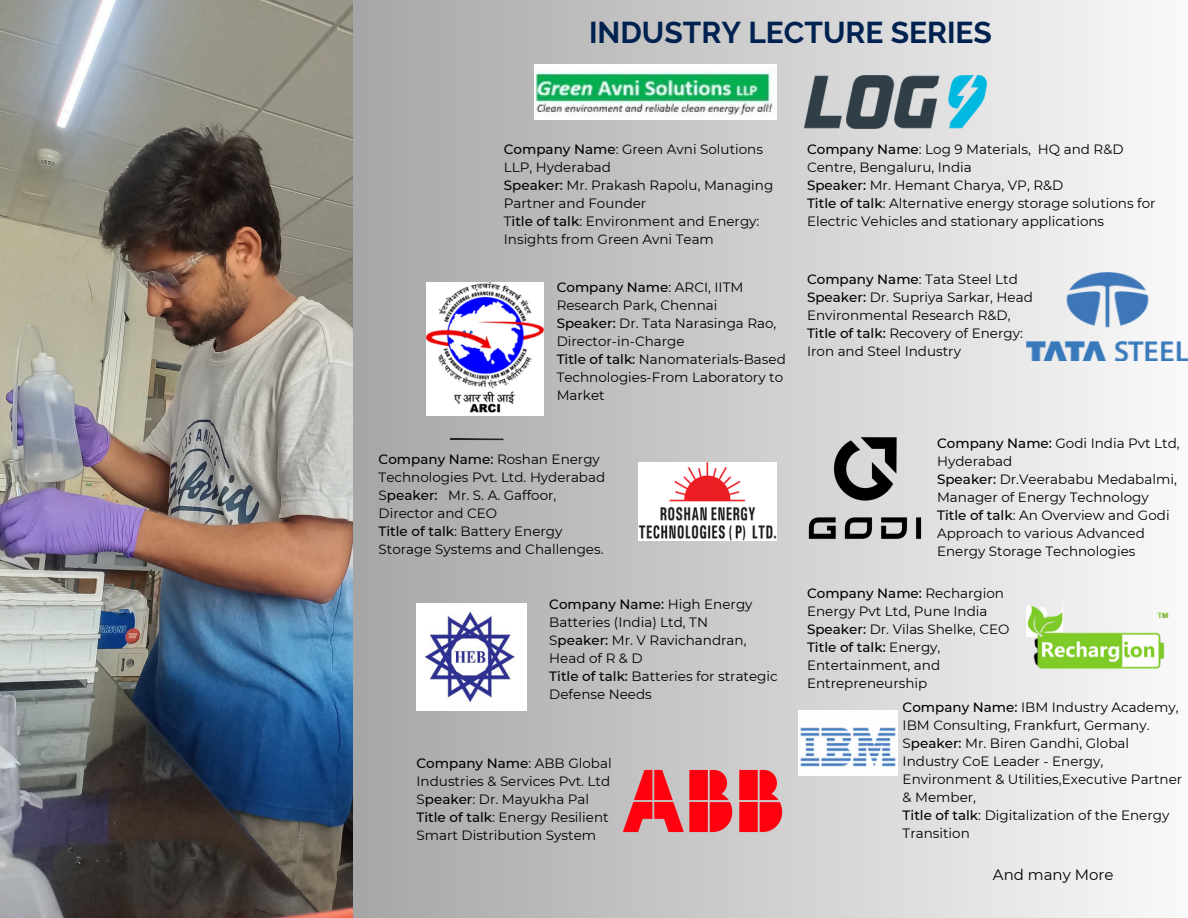
<style>
.page{position:relative;width:1188px;height:918px;background:#fff}
.page>*{position:absolute;margin:0;border:0;box-sizing:border-box;transform-origin:0 0}
.t1{font:700 30px "Raleway";color:#002250}
.t2{font:15px "Montserrat";color:#000}
.t3{font:13.5px/18px "Montserrat";color:#000}
.s1{font-weight:500}
</style>
<div class="page">
<img style="left:0;top:0;width:353px;height:918px">
<div style="left:353px;top:0;width:835px;height:918px;background:linear-gradient(to right,#a6a6a6,#f9f9f9)"></div>
<hr style="left:450px;top:438px;width:54px;height:3px;background:#212121">
<img style="left:535px;top:64px;width:242px;height:55px">
<img style="left:638px;top:463px;width:138px;height:78px">
<img style="left:417px;top:604px;width:110px;height:107px">
<img style="left:622px;top:769px;width:162px;height:64px">
<img style="left:426px;top:283px;width:117px;height:133px">
<img style="left:805px;top:76px;width:181px;height:52px">
<img style="left:1026px;top:273px;width:162px;height:87px">
<img style="left:807px;top:437px;width:116px;height:104px">
<img style="left:1026px;top:602px;width:147px;height:72px">
<img style="left:799px;top:711px;width:99px;height:64px">
<p class="t1" style="left:589px;top:15px;width:404px">INDUSTRY LECTURE SERIES</p>
<h1 class="t3" style="left:504px;top:140px;width:261px"><span class="s1">Company Name</span>: Green Avni Solutions<br>LLP, Hyderabad</h1>
<p class="t3" style="left:504px;top:176px;width:271px"><span class="s1">Speaker:</span> Mr. Prakash Rapolu, Managing<br>Partner and Founder</p>
<p class="t3" style="left:504px;top:212px;width:257px">T<span class="s1">itle of talk</span>: Environment and Energy:<br>Insights from Green Avni Team</p>
<p class="t3" style="left:557px;top:278px;width:188px"><span class="s1">Company Name</span>: ARCI, IITM<br>Research Park, Chennai</p>
<p class="t3" style="left:557px;top:314px;width:221px"><span class="s1">Speaker:</span> Dr. Tata Narasinga Rao,<br>Director-in-Charge</p>
<p class="t3" style="left:557px;top:350px;width:231px"><span class="s1">Title of talk:</span> Nanomaterials-Based<br>Technologies-From Laboratory to<br>Market</p>
<p class="t3" style="left:379px;top:450px;width:228px"><span class="s1">Company Name:</span> Roshan Energy<br>Technologies Pvt. Ltd. Hyderabad</p>
<p class="t3" style="left:379px;top:486px;width:179px">S<span class="s1">peaker:</span> Mr. S. A. Gaffoor,<br>Director and CEO</p>
<p class="t3" style="left:379px;top:522px;width:226px"><span class="s1">Title of talk</span>: Battery Energy<br>Storage Systems and Challenges.</p>
<p class="t3" style="left:549px;top:595px;width:205px"><span class="s1">Company Name:</span> High Energy<br>Batteries (India) Ltd, TN</p>
<p class="t3" style="left:549px;top:631px;width:199px">S<span class="s1">peaker:</span> Mr. V Ravichandran,<br>Head of R &amp; D</p>
<p class="t3" style="left:549px;top:667px;width:230px"><span class="s1">Title of talk:</span> Batteries for strategic<br>Defense Needs</p>
<p class="t3" style="left:417px;top:754px;width:197px"><span class="s1">Company Name</span>: ABB Global<br>Industries &amp; Services Pvt. Ltd</p>
<p class="t3" style="left:417px;top:790px;width:174px">S<span class="s1">peaker</span>: Dr. Mayukha Pal</p>
<p class="t3" style="left:417px;top:808px;width:194px"><span class="s1">Title of talk</span>: Energy Resilient<br>Smart Distribution System</p>
<p class="t3" style="left:807px;top:140px;width:318px"><span class="s1">Company Name</span>: Log 9 Materials, HQ and R&amp;D<br>Centre, Bengaluru, India</p>
<p class="t3" style="left:807px;top:176px;width:258px"><span class="s1">Speaker:</span> Mr. Hemant Charya, VP, R&amp;D</p>
<p class="t3" style="left:807px;top:194px;width:350px"><span class="s1">Title of talk</span>: Alternative energy storage solutions for<br>Electric Vehicles and stationary applications</p>
<p class="t3" style="left:807px;top:270px;width:212px"><span class="s1">Company Name</span>: Tata Steel Ltd</p>
<p class="t3" style="left:807px;top:288px;width:227px"><span class="s1">Speaker:</span> Dr. Supriya Sarkar, Head<br>Environmental Research R&amp;D,</p>
<p class="t3" style="left:807px;top:324px;width:217px"><span class="s1">Title of talk:</span> Recovery of Energy:<br>Iron and Steel Industry</p>
<p class="t3" style="left:937px;top:434px;width:244px"><span class="s1">Company Name:</span> Godi India Pvt Ltd,<br>Hyderabad</p>
<p class="t3" style="left:937px;top:470px;width:241px"><span class="s1">Speaker:</span> Dr.Veerababu Medabalmi,<br>Manager of Energy Technology</p>
<p class="t3" style="left:937px;top:506px;width:234px"><span class="s1">Title of talk</span>: An Overview and Godi<br>Approach to various Advanced<br>Energy Storage Technologies</p>
<p class="t3" style="left:807px;top:584px;width:198px"><span class="s1">Company Name:</span> Rechargion<br>Energy Pvt Ltd, Pune India</p>
<p class="t3" style="left:807px;top:620px;width:204px"><span class="s1">Speaker:</span> Dr. Vilas Shelke, CEO</p>
<p class="t3" style="left:807px;top:638px;width:135px;text-align:justify"><span class="s1">Title of talk:</span> Energy, Entertainment, and Entrepreneurship</p>
<p class="t3" style="left:903px;top:698px;width:277px"><span class="s1">Company Name:</span> IBM Industry Academy,<br>IBM Consulting, Frankfurt, Germany.</p>
<p class="t3" style="left:903px;top:734px;width:281px">S<span class="s1">peaker:</span> Mr. Biren Gandhi, Global<br>Industry CoE Leader - Energy,<br>Environment &amp; Utilities,Executive Partner &amp; Member,</p>
<p class="t3" style="left:903px;top:806px;width:268px"><span class="s1">Title of talk</span>: Digitalization of the Energy<br>Transition</p>
<p class="t2" style="left:993px;top:866px;width:122px">And many More</p>
</div>
